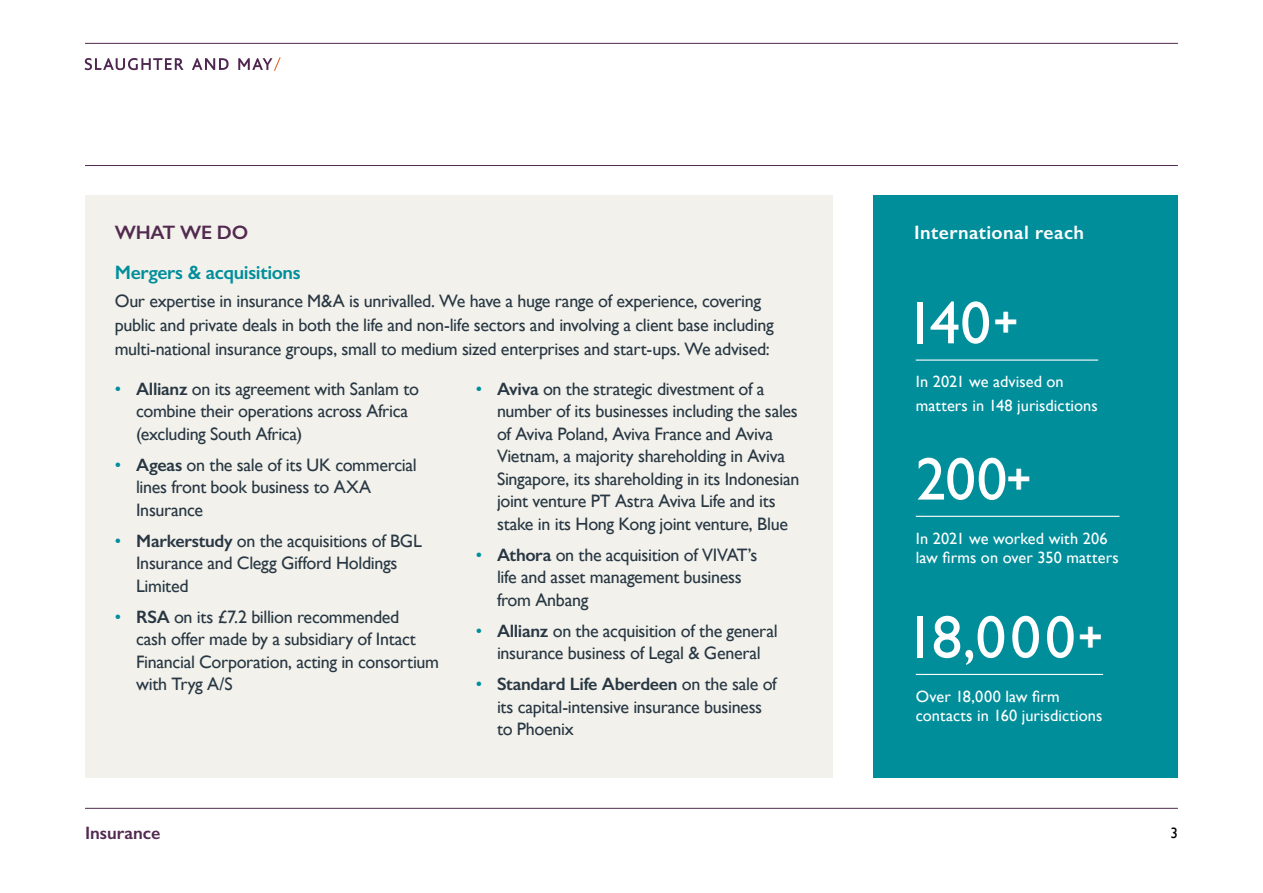
<style>
.page{position:relative;width:1263px;height:893px;background:#fff}
.page>*{position:absolute;margin:0;border:0;box-sizing:border-box;transform-origin:0 0}
.t1{font:60.6px "Gill Sans";letter-spacing:.005em;color:#fff}
.t2{font:600 19.5px "Gill Sans";letter-spacing:-.02em;color:#008e9b}
.t3{font:600 19.5px "Gill Sans";letter-spacing:.025em;color:#fff}
.t4{font:600 19.5px "Gill Sans";letter-spacing:-.01em;color:#52294f}
.t5{font:18px/22.5px "Gill Sans";letter-spacing:-.02em;color:#283743}
.t6{font:600 18px "Gill Sans";color:#52294f}
.t7{font:16.35px/19.6px "Gill Sans";letter-spacing:.005em;color:#fff}
.t8{font:15px "Gill Sans";color:#000}
.s1{color:#008e9b}
.s2{font-weight:600}
.s3{font-weight:700;font-size:38.25px}
</style>
<div class="page">
<div style="left:874px;top:196px;width:304px;height:582px;background:#008e9b"></div>
<div style="left:85px;top:196px;width:747px;height:582px;background:#f2f1eb"></div>
<hr style="left:916px;top:359px;width:182px;height:2px;background:#fff">
<hr style="left:916px;top:516px;width:203px;height:1px;background:#fff">
<hr style="left:916px;top:674px;width:187px;height:1px;background:#fff">
<hr style="left:85px;top:43px;width:1093px;height:1px;background:#52294f">
<hr style="left:85px;top:808px;width:1093px;height:1px;background:#52294f">
<hr style="left:85px;top:165px;width:1093px;height:1px;background:#52294f">
<svg style="left:85px;top:58px;width:99px;height:12px"></svg>
<svg style="left:192px;top:58px;width:37px;height:12px"></svg>
<svg style="left:238px;top:57px;width:43px;height:14px"></svg>
<p class="t4" style="left:115px;top:220px;width:135px">WHAT WE DO</p>
<p class="t2" style="left:115px;top:261px;width:187px">Mergers &amp; acquisitions</p>
<p class="t5" style="left:115px;top:289px;width:660px;line-height:24px">Our expertise in insurance M&amp;A is unrivalled. We have a huge range of experience, covering public and private deals in both the life and non-life sectors and involving a client base including multi-national insurance groups, small to medium sized enterprises and start-ups. We advised:</p>
<p class="t5" style="left:136px;top:377px;width:284px;text-indent:-21px"><span class="s1">•</span> <span class="s2">Allianz</span> on its agreement with Sanlam to combine their operations across Africa (excluding South Africa)</p>
<p class="t5" style="left:136px;top:453px;width:282px;text-indent:-21px"><span class="s1">•</span> <span class="s2">Ageas</span> on the sale of its UK commercial lines front book business to AXA<br>Insurance</p>
<p class="t5" style="left:136px;top:529px;width:287px;text-indent:-21px"><span class="s1">•</span> <span class="s2">Markerstudy</span> on the acquisitions of BGL<br>Insurance and Clegg Gifford Holdings<br>Limited</p>
<p class="t5" style="left:136px;top:605px;width:304px;text-indent:-21px"><span class="s1">•</span> <span class="s2">RSA</span> on its £7.2 billion recommended<br>cash offer made by a subsidiary of Intact Financial Corporation, acting in consortium with Tryg A/S</p>
<p class="t5" style="left:497px;top:377px;width:304px;text-indent:-21px"><span class="s1">•</span> <span class="s2">Aviva</span> on the strategic divestment of a number of its businesses including the sales of Aviva Poland, Aviva France and Aviva Vietnam, a majority shareholding in Aviva Singapore, its shareholding in its Indonesian joint venture PT Astra Aviva Life and its stake in its Hong Kong joint venture, Blue</p>
<p class="t5" style="left:497px;top:543px;width:262px;text-indent:-21px"><span class="s1">•</span> <span class="s2">Athora</span> on the acquisition of VIVAT’s life and asset management business from Anbang</p>
<p class="t5" style="left:476px;top:619px;width:303px;text-align:center"><span class="s1">•</span> <span class="s2">Allianz</span> on the acquisition of the general insurance business of Legal &amp; General</p>
<p class="t5" style="left:497px;top:673px;width:281px;text-indent:-21px"><span class="s1">•</span> <span class="s2">Standard Life Aberdeen</span> on the sale of its capital-intensive insurance business to Phoenix</p>
<p class="t3" style="left:914px;top:220px;width:172px">International reach</p>
<h1 class="t1" style="left:904px;top:287px;width:116px">140<span class="s3">+</span></h1>
<p class="t7" style="left:916px;top:370px;width:184px;line-height:24px">In 2021 we advised on matters in 148 jurisdictions</p>
<h1 class="t1" style="left:916px;top:443px;width:117px">200<span class="s3">+</span></h1>
<p class="t7" style="left:916px;top:528px;width:204px">In 2021 we worked with 206 law firms on over 350 matters</p>
<h1 class="t1" style="left:905px;top:602px;width:200px">18,000<span class="s3">+</span></h1>
<p class="t7" style="left:916px;top:686px;width:188px">Over 18,000 law firm contacts in 160 jurisdictions</p>
<p class="t6" style="left:85px;top:822px;width:77px">Insurance</p>
<p class="t8" style="left:1170px;top:824px;width:9px">3</p>
</div>
